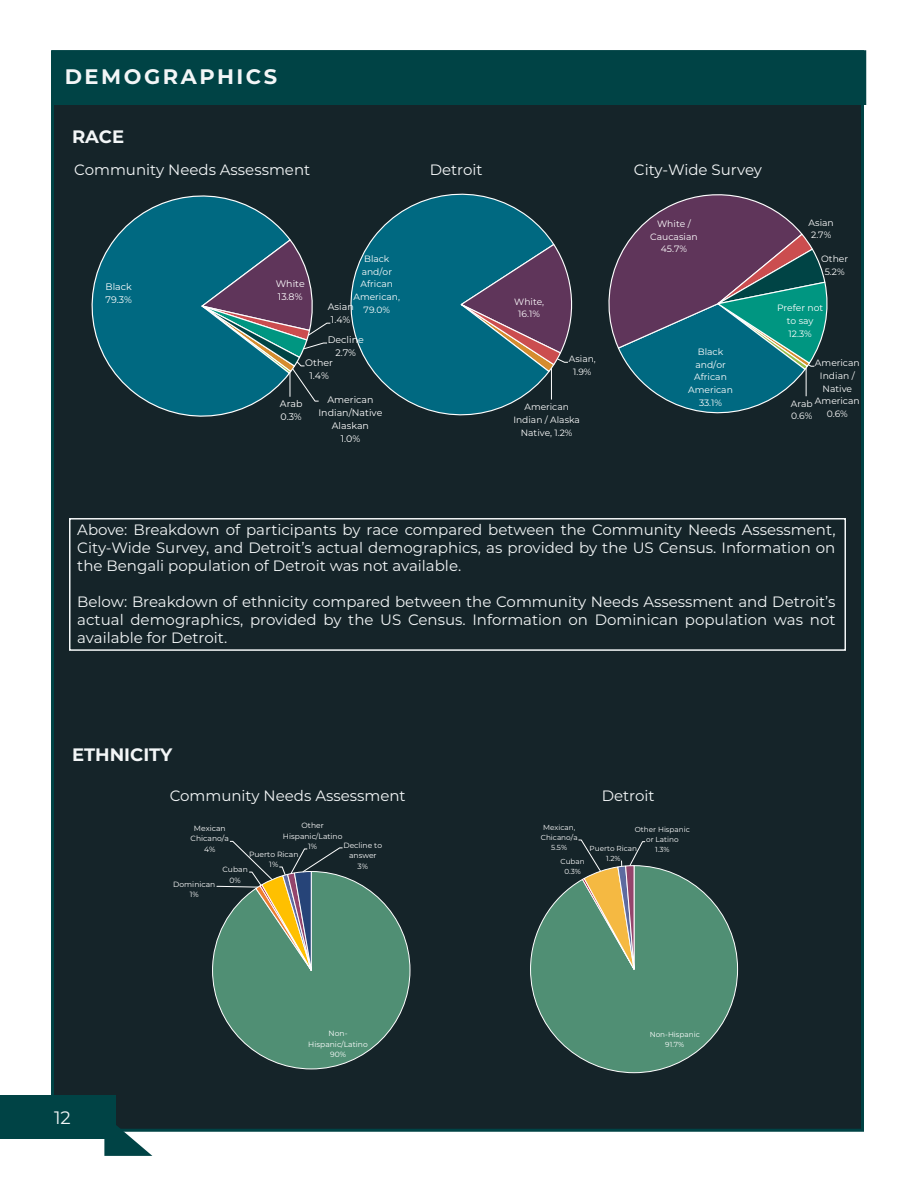
<style>
.page{position:relative;width:918px;height:1188px;background:#fff}
.page>*{position:absolute;margin:0;border:0;box-sizing:border-box;transform-origin:0 0}
.t1{font:700 21px "Montserrat";letter-spacing:.12em;color:#f3f6f7}
.t2{font:700 18px "Montserrat";color:#f3f6f7}
.t3{font:18px "Montserrat";color:#f3f6f7}
.t4{font:15px/18px "Montserrat";color:#f3f6f7;text-align:justify}
.t5{font:9.45px/13px "Montserrat";color:#fff;text-align:center}
.t6{font:9.15px/12.6px "Montserrat";color:#fff;text-align:center}
.t7{font:7.65px/10.5px "Montserrat";color:#fff;text-align:center}
.t8{font:7.35px/10.1px "Montserrat";color:#fff;text-align:center}
</style>
<div class="page">
<div style="left:51px;top:50px;width:813px;height:1082px;background:#152429;border:3px solid #004345"></div>
<svg style="left:104px;top:1115px;width:48px;height:41px"></svg>
<div style="left:0;top:1096px;width:115px;height:43px;background:#004345"></div>
<div style="left:52px;top:50px;width:814px;height:55px;background:#004345;border:2px solid #004345"></div>
<svg style="left:608px;top:194px;width:220px;height:220px"></svg>
<svg style="left:350px;top:193px;width:204px;height:223px"></svg>
<hr style="left:551px;top:368px;width:1px;height:32px;background:#fff">
<svg style="left:437px;top:243px;width:136px;height:130px;background:#365971"></svg>
<svg style="left:91px;top:195px;width:199px;height:222px"></svg>
<svg style="left:170px;top:238px;width:161px;height:164px"></svg>
<svg style="left:530px;top:840px;width:208px;height:234px"></svg>
<div style="left:69px;top:518px;width:777px;height:133px;border:2px solid #f3f6f7"></div>
<svg style="left:212px;top:841px;width:199px;height:229px"></svg>
<p class="t1" style="left:65px;top:62px;width:214px">DEMOGRAPHICS</p>
<p class="t2" style="left:72px;top:124px;width:54px">RACE</p>
<p class="t4" style="left:74px;top:160px;width:238px">Community Needs Assessment</p>
<p class="t4" style="left:430px;top:160px;width:54px">Detroit</p>
<p class="t4" style="left:634px;top:160px;width:130px">City-Wide Survey</p>
<p class="t6" style="left:354px;top:252px;width:48px">Black and/or<br>African<br>American,<br>79.0%</p>
<p class="t5" style="left:105px;top:280px;width:28px;text-align:left">Black<br>79.3%</p>
<p class="t5" style="left:276px;top:277px;width:31px;text-align:left">White<br>13.8%</p>
<p class="t5" style="left:328px;top:300px;width:27px">Asian<br>1.4%</p>
<p class="t5" style="left:328px;top:333px;width:38px">Decline<br>2.7%</p>
<p class="t5" style="left:305px;top:356px;width:29px">Other<br>1.4%</p>
<p class="t5" style="left:280px;top:397px;width:24px;text-align:left">Arab<br>0.3%</p>
<p class="t5" style="left:318px;top:393px;width:65px">American<br>Indian/Native<br>Alaskan<br>1.0%</p>
<p class="t6" style="left:514px;top:295px;width:31px">White,<br>16.1%</p>
<p class="t6" style="left:569px;top:353px;width:28px">Asian,<br>1.9%</p>
<p class="t6" style="left:513px;top:401px;width:68px">American<br>Indian / Alaska<br>Native, 1.2%</p>
<p class="t6" style="left:650px;top:217px;width:49px">White /<br>Caucasian<br>45.7%</p>
<p class="t6" style="left:809px;top:216px;width:27px;text-align:left">Asian<br>2.7%</p>
<p class="t6" style="left:821px;top:253px;width:28px">Other<br>5.2%</p>
<p class="t6" style="left:777px;top:301px;width:48px">Prefer not to say<br>12.3%</p>
<p class="t6" style="left:688px;top:345px;width:46px">Black and/or<br>African<br>American<br>33.1%</p>
<p class="t6" style="left:815px;top:356px;width:46px">American<br>Indian /<br>Native<br>American<br>0.6%</p>
<p class="t6" style="left:791px;top:397px;width:23px;text-align:left">Arab<br>0.6%</p>
<p class="t4" style="left:77px;top:520px;width:760px">Above: Breakdown of participants by race compared between the Community Needs Assessment, City-Wide Survey, and Detroit’s actual demographics, as provided by the US Census. Information on the Bengali population of Detroit was not available.</p>
<p class="t4" style="left:77px;top:592px;width:760px">Below: Breakdown of ethnicity compared between the Community Needs Assessment and Detroit’s actual demographics, provided by the US Census. Information on Dominican population was not available for Detroit.</p>
<p class="t2" style="left:72px;top:741px;width:102px">ETHNICITY</p>
<p class="t4" style="left:170px;top:786px;width:238px">Community Needs Assessment</p>
<p class="t4" style="left:602px;top:786px;width:54px">Detroit</p>
<p class="t3" style="left:54px;top:1106px;width:18px">12</p>
<p class="t7" style="left:283px;top:820px;width:61px">Other<br>Hispanic/Latino<br>1%</p>
<p class="t7" style="left:191px;top:823px;width:40px">Mexican<br>Chicano/a<br>4%</p>
<p class="t7" style="left:343px;top:840px;width:40px">Decline to answer<br>3%</p>
<p class="t7" style="left:249px;top:848px;width:51px">Puerto Rican<br>1%</p>
<p class="t7" style="left:223px;top:864px;width:27px">Cuban<br>0%</p>
<p class="t7" style="left:173px;top:878px;width:44px">Dominican<br>1%</p>
<p class="t7" style="left:308px;top:1028px;width:61px">Non-<br>Hispanic/Latino<br>90%</p>
<p class="t8" style="left:541px;top:822px;width:38px">Mexican,<br>Chicano/a<br>5.5%</p>
<p class="t8" style="left:635px;top:824px;width:56px">Other Hispanic or Latino<br>1.3%</p>
<p class="t8" style="left:590px;top:843px;width:49px">Puerto Rican<br>1.2%</p>
<p class="t8" style="left:560px;top:857px;width:26px">Cuban<br>0.3%</p>
<p class="t8" style="left:650px;top:1029px;width:51px">Non-Hispanic<br>91.7%</p>
</div>
